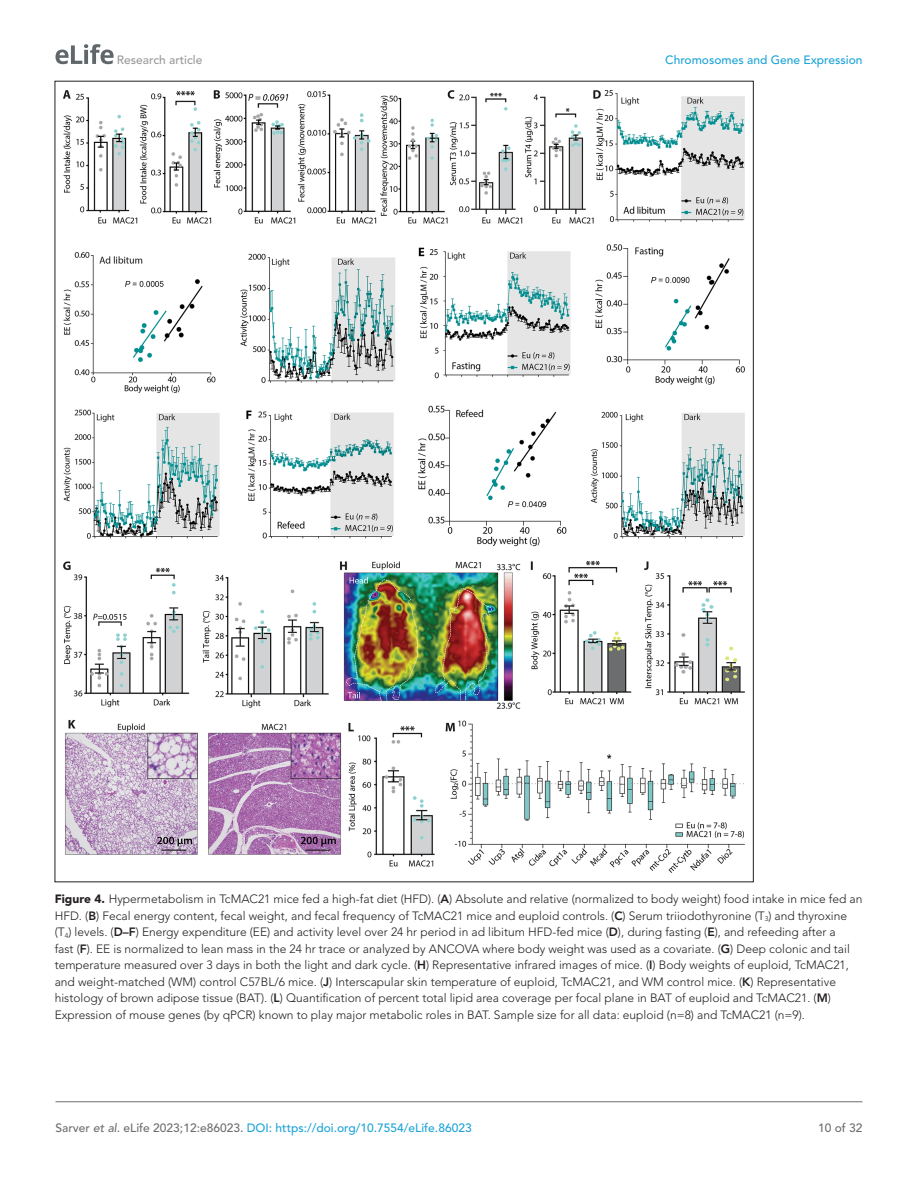
<style>
.page{position:relative;width:918px;height:1188px;background:#fff}
.page>*{position:absolute;margin:0;border:0;box-sizing:border-box;transform-origin:0 0}
.t1{font:300 12px/16.5px "Avenir LT Std";color:#231f20}
.t2{font:500 12px "Avenir LT Std";color:#1ea4d7}
.t3{font:500 12px "Avenir LT Std";color:#9a9a9a}
.t4{font:500 12px "Avenir LT Std";color:#6e6e70}
.s1{font-weight:900}
.s2{font-weight:800}
.s3{color:#6e6e70}
.s4{font-style:italic;color:#6e6e70}
</style>
<div class="page">
<svg style="left:56px;top:44px;width:58px;height:20px"></svg>
<hr style="left:56px;top:1101px;width:806px;height:1px;background:#6e6e70">
<img style="left:64px;top:90px;width:680px;height:783px">
<p class="t3" style="left:117px;top:53px;width:87px">Research article</p>
<p class="t2" style="left:665px;top:53px;width:199px">Chromosomes and Gene Expression</p>
<p class="t1" style="left:55px;top:891px;width:809px"><span class="s1">Figure 4.</span> Hypermetabolism in TcMAC21 mice fed a high-fat diet (HFD). (<span class="s2">A</span>) Absolute and relative (normalized to body weight) food intake in mice fed an HFD. (<span class="s2">B</span>) Fecal energy content, fecal weight, and fecal frequency of TcMAC21 mice and euploid controls. (<span class="s2">C</span>) Serum triiodothyronine (T<sub>3</sub>) and thyroxine (T<sub>4</sub>) levels. (<span class="s2">D–F</span>) Energy expenditure (EE) and activity level over 24 hr period in ad libitum HFD-fed mice (<span class="s2">D</span>), during fasting (<span class="s2">E</span>), and refeeding after a<br>fast (<span class="s2">F</span>). EE is normalized to lean mass in the 24 hr trace or analyzed by ANCOVA where body weight was used as a covariate. (<span class="s2">G</span>) Deep colonic and tail temperature measured over 3 days in both the light and dark cycle. (<span class="s2">H</span>) Representative infrared images of mice. (<span class="s2">I</span>) Body weights of euploid, TcMAC21, and weight-matched (WM) control C57BL/6 mice. (<span class="s2">J</span>) Interscapular skin temperature of euploid, TcMAC21, and WM control mice. (<span class="s2">K</span>) Representative histology of brown adipose tissue (BAT). (<span class="s2">L</span>) Quantification of percent total lipid area coverage per focal plane in BAT of euploid and TcMAC21. (<span class="s2">M</span>)<br>Expression of mouse genes (by qPCR) known to play major metabolic roles in BAT. Sample size for all data: euploid (n=8) and TcMAC21 (n=9).</p>
<p class="t2" style="left:56px;top:1121px;width:418px"><span class="s3">Sarver</span> <span class="s4">et al</span><span class="s3">. eLife 2023;12:e86023.</span> DOI: https://doi.org/10.7554/eLife.86023</p>
<p class="t4" style="left:818px;top:1121px;width:46px">10 of 32</p>
</div>
